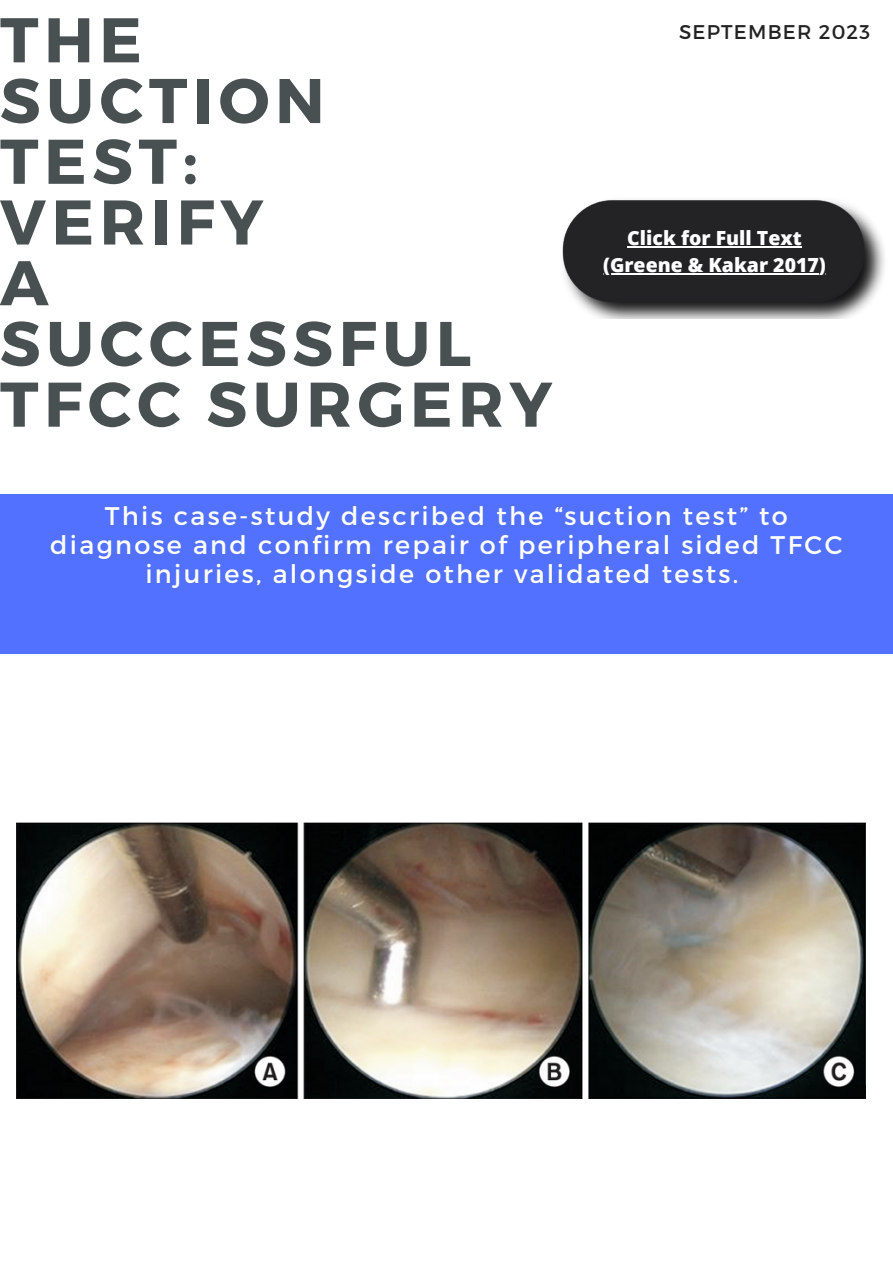
<style>
.page{position:relative;width:893px;height:1264px;background:#fff}
.page>*{position:absolute;margin:0;border:0;box-sizing:border-box;transform-origin:0 0}
.t1{font:700 63px "Montserrat";letter-spacing:.09em;color:#495052}
.t2{font:25.5px/29.2px "Montserrat";letter-spacing:.09em;color:#fff;text-align:center}
.t3{font:19.8px "Montserrat";letter-spacing:.06em;color:#222}
.t4{font:800 19.5px "Open Sans";color:#fff}
</style>
<div class="page">
<div style="left:0;top:495px;width:892px;height:767px;background:#5271ff"></div>
<img style="left:562px;top:200px;width:323px;height:118px">
<hr style="left:627px;top:246px;width:174px;height:1px;background:#fff">
<hr style="left:603px;top:273px;width:215px;height:1px;background:#fff">
<div style="left:0;top:654px;width:892px;height:608px;background:#fff"></div>
<img style="left:17px;top:822px;width:848px;height:276px">
<p class="t1" style="left:0;top:-1px;width:143px">THE</p>
<p class="t1" style="left:0;top:60px;width:326px">SUCTION</p>
<p class="t1" style="left:0;top:120px;width:199px">TEST:</p>
<p class="t1" style="left:0;top:181px;width:265px">VERIFY</p>
<p class="t1" style="left:0;top:242px;width:50px">A</p>
<p class="t1" style="left:0;top:302px;width:472px">SUCCESSFUL</p>
<p class="t1" style="left:0;top:363px;width:553px">TFCC SURGERY</p>
<p class="t3" style="left:679px;top:19px;width:193px">SEPTEMBER 2023</p>
<p class="t4" style="left:627px;top:224px;width:176px">Click for Full Text</p>
<p class="t4" style="left:603px;top:251px;width:224px">(Greene &amp; Kakar 2017)</p>
<p class="t2" style="left:50px;top:499px;width:793px">This case-study described the “suction test” to diagnose and confirm repair of peripheral sided TFCC injuries, alongside other validated tests.</p>
</div>
